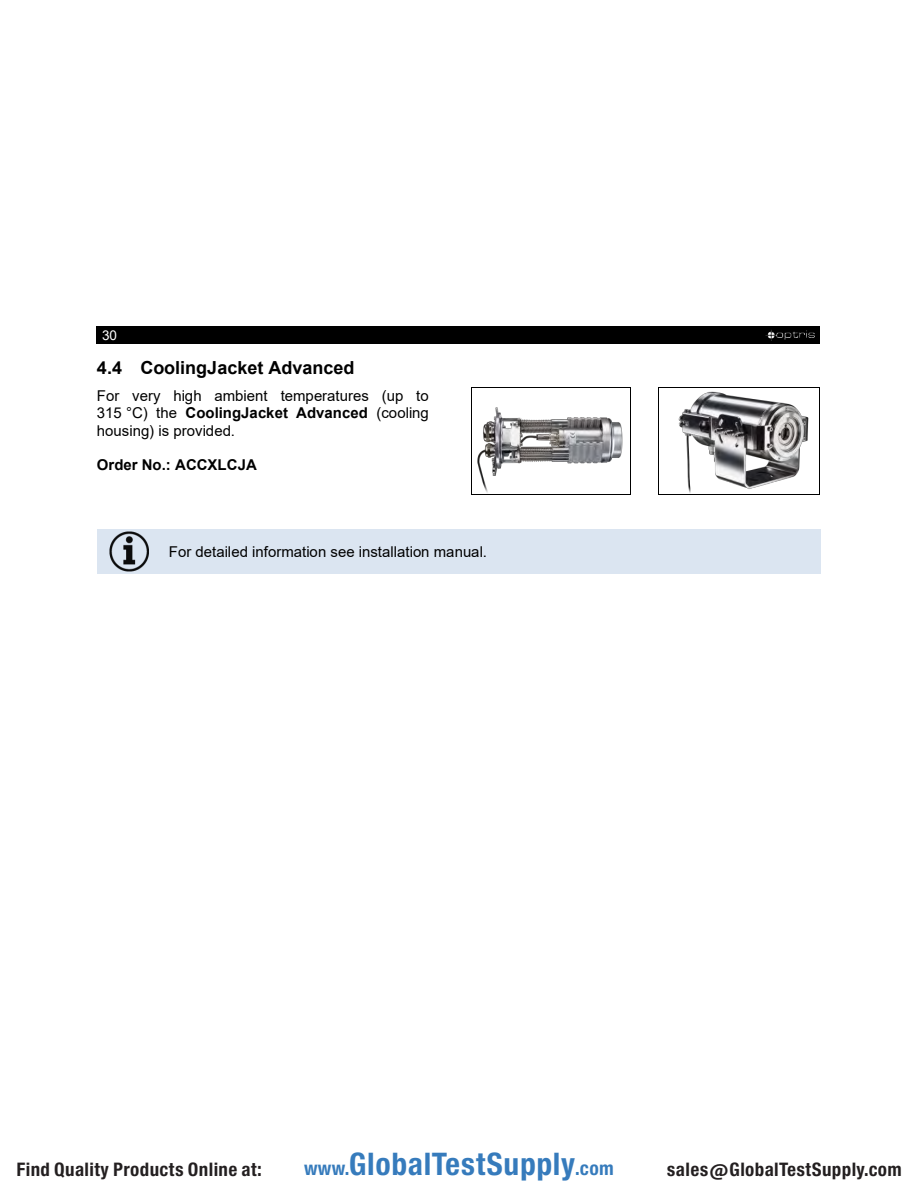
<style>
.page{position:relative;width:918px;height:1188px;background:#fff}
.page>*{position:absolute;margin:0;border:0;box-sizing:border-box;transform-origin:0 0}
.t1{font:29.7px "Europa Gro Nr 2 SBOP Bol Con";letter-spacing:.02em;color:#367bbc}
.t2{font:700 18px "Arial";color:#000}
.t3{font:17.85px "Europa Gro Nr 2 SBOP Bol Con";letter-spacing:.02em;color:#231f20}
.t4{font:15px/17.2px "Arial";color:#000;text-align:justify}
.t5{font:700 15px "Arial";color:#000}
.t6{font:13.5px "Arial";color:#fff}
.s1{font-size:15px;color:#000}
.s2{font-weight:700}
.s3{font-size:18.3px}
</style>
<div class="page">
<div style="left:102px;top:326px;width:15px;height:18px;background:#000"></div>
<div style="left:97px;top:326px;width:5px;height:18px;background:#000"></div>
<div style="left:117px;top:326px;width:703px;height:18px;background:#000"></div>
<img style="left:766px;top:330px;width:49px;height:10px">
<img style="left:477px;top:407px;width:146px;height:86px">
<hr style="left:471px;top:387px;width:159px;height:1px;background:#000">
<hr style="left:471px;top:388px;width:1px;height:106px;background:#000">
<hr style="left:630px;top:388px;width:1px;height:106px;background:#000">
<hr style="left:471px;top:494px;width:159px;height:1px;background:#000">
<img style="left:678px;top:391px;width:131px;height:102px">
<hr style="left:659px;top:387px;width:160px;height:1px;background:#000">
<hr style="left:658px;top:388px;width:1px;height:106px;background:#000">
<hr style="left:819px;top:388px;width:1px;height:106px;background:#000">
<hr style="left:659px;top:494px;width:160px;height:1px;background:#000">
<div style="left:97px;top:529px;width:64px;height:45px;background:#dbe5f1"></div>
<img style="left:109px;top:532px;width:40px;height:40px">
<div style="left:161px;top:529px;width:659px;height:45px;background:#dbe5f1"></div>
<p class="t6" style="left:97px;top:326px;width:22px"><span class="s1">-</span>30</p>
<h2 class="t2" style="left:97px;top:355px;width:259px">4.4 CoolingJacket Advanced</h2>
<p class="t4" style="left:97px;top:387px;width:333px">For very high ambient temperatures (up to 315 °C) the <span class="s2">CoolingJacket Advanced</span> (cooling housing) is provided.</p>
<p class="t5" style="left:97px;top:454px;width:161px">Order No.: ACCXLCJA</p>
<p class="t4" style="left:169px;top:543px;width:320px">For detailed information see installation manual.</p>
<p class="t3" style="left:16px;top:1159px;width:247px">Find Quality Products Online at:</p>
<h1 class="t1" style="left:304px;top:1147px;width:311px"><span class="s3">www.</span>GlobalTestSupply<span class="s3">.com</span></h1>
<p class="t3" style="left:667px;top:1159px;width:236px">sales@GlobalTestSupply.com</p>
</div>
